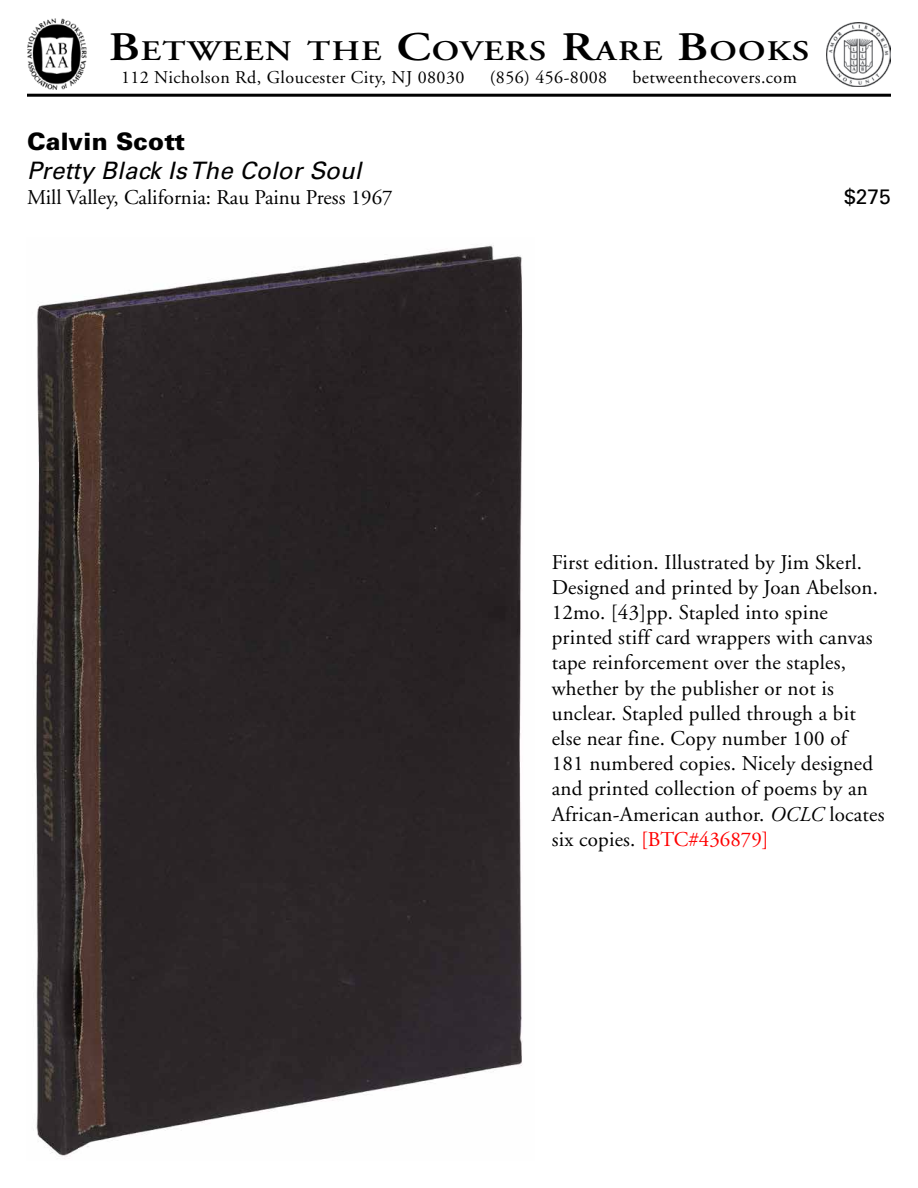
<style>
.page{position:relative;width:918px;height:1188px;background:#fff}
.page>*{position:absolute;margin:0;border:0;box-sizing:border-box;transform-origin:0 0}
.t1{font:600 28.35px "Adobe Garamond";letter-spacing:.035em;color:#000;scale:1.22 1}
.t2{font:italic 24px "Univers";letter-spacing:.01em;color:#000}
.t3{font:900 24px "Univers";letter-spacing:.01em;color:#000}
.t4{font:21px/25.2px "Adobe Garamond";letter-spacing:.01em;color:#000}
.t5{font:21px "Univers";color:#000}
.t6{font:18px "Adobe Garamond";letter-spacing:.025em;color:#000}
.s1{font-size:40.5px}
.s2{font-style:italic}
.s3{color:#f00}
</style>
<div class="page">
<img style="left:826px;top:22px;width:65px;height:65px">
<img style="left:27px;top:19px;width:60px;height:71px">
<hr style="left:27px;top:94px;width:864px;height:3px;background:#000">
<img style="left:36px;top:245px;width:487px;height:912px">
<h1 class="t1" style="left:109px;top:35px;width:576px"><span class="s1">B</span>ETWEEN THE <span class="s1">C</span>OVERS <span class="s1">R</span>ARE <span class="s1">B</span>OOKS</h1>
<p class="t6" style="left:121px;top:67px;width:345px">112 Nicholson Rd, Gloucester City, NJ 08030</p>
<p class="t6" style="left:490px;top:67px;width:119px">(856) 456-8008</p>
<p class="t6" style="left:633px;top:67px;width:166px">betweenthecovers.com</p>
<p class="t3" style="left:27px;top:127px;width:160px">Calvin Scott</p>
<p class="t2" style="left:27px;top:156px;width:336px">Pretty Black Is The Color Soul</p>
<p class="t4" style="left:27px;top:186px;width:367px">Mill Valley, California: Rau Painu Press 1967</p>
<p class="t5" style="left:844px;top:184px;width:48px">$275</p>
<p class="t4" style="left:552px;top:550px;width:334px">First edition. Illustrated by Jim Skerl.<br>Designed and printed by Joan Abelson.<br>12mo. [43]pp. Stapled into spine printed stiff card wrappers with canvas tape reinforcement over the staples, whether by the publisher or not is unclear. Stapled pulled through a bit else near fine. Copy number 100 of<br>181 numbered copies. Nicely designed and printed collection of poems by an African-American author. <span class="s2">OCLC</span> locates six copies. <span class="s3">[BTC#436879]</span></p>
</div>
